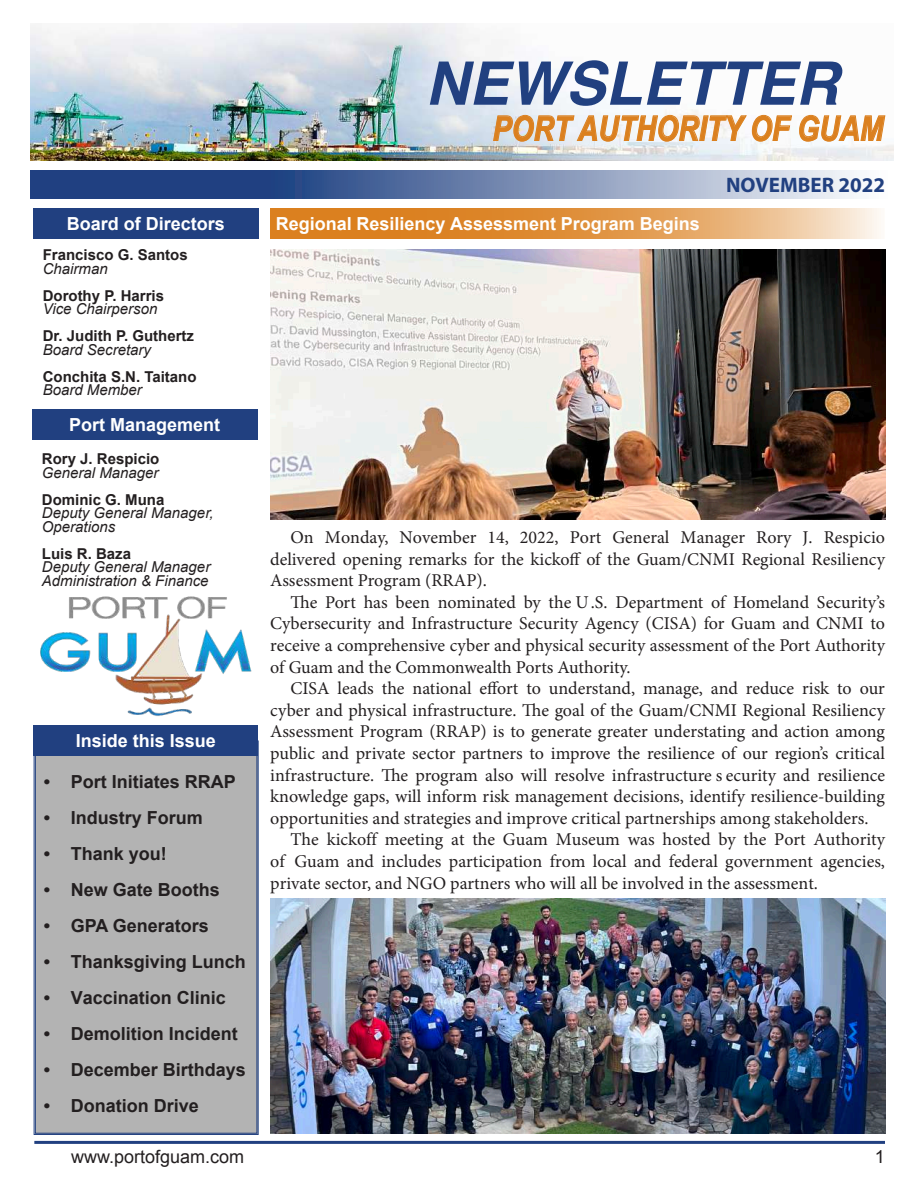
<style>
.page{position:relative;width:918px;height:1188px;background:#fff}
.page>*{position:absolute;margin:0;border:0;box-sizing:border-box;transform-origin:0 0}
.t1{font:italic 700 60px "Helvetica";color:#214080}
.t2{font:italic 700 34.5px "Arial Narrow";color:#db801f}
.t3{font:700 21px "Myriad Pro";color:#214080}
.t4{font:18px/21.6px "Minion Pro";color:#231f20;text-align:justify}
.t5{font:700 18px "Arial";color:#231f20}
.t6{font:700 18px "Arial";color:#fff}
.t7{font:700 18px "Arial";color:#231f20}
.t8{font:18px "Arial";color:#231f20}
.t9{font:italic 15px/13.5px "Arial";color:#231f20}
.t10{font:700 15px "Arial";color:#231f20}
.s1{font-style:inherit}
</style>
<div class="page">
<svg style="left:31px;top:171px;width:826px;height:27px;background:#6a80ab"></svg>
<img style="left:31px;top:23px;width:862px;height:137px">
<div style="left:33px;top:208px;width:225px;height:31px;background:#214080"></div>
<div style="left:32px;top:409px;width:225px;height:31px;background:#214080"></div>
<img style="left:40px;top:596px;width:212px;height:120px">
<hr style="left:34px;top:1141px;width:851px;height:3px;background:#214080">
<svg style="left:34px;top:756px;width:224px;height:379px;background:#abadb1"></svg>
<div style="left:35px;top:742px;width:222px;height:391px;border:1px solid #214080"></div>
<div style="left:34px;top:725px;width:224px;height:31px;background:#214080"></div>
<svg style="left:270px;top:208px;width:611px;height:31px;background:#e39e54"></svg>
<img style="left:270px;top:250px;width:615px;height:270px">
<img style="left:270px;top:899px;width:615px;height:235px">
<p class="t6" style="left:67px;top:212px;width:160px">Board of Directors</p>
<p class="t10" style="left:43px;top:245px;width:147px">Francisco G. Santos</p>
<p class="t9" style="left:43px;top:262px;width:67px">Chairman</p>
<p class="t10" style="left:43px;top:286px;width:123px">Dorothy P. Harris</p>
<p class="t9" style="left:43px;top:303px;width:116px">Vice Chairperson</p>
<p class="t10" style="left:43px;top:326px;width:153px">Dr. Judith P. Guthertz</p>
<p class="t9" style="left:43px;top:343px;width:110px">Board Secretary</p>
<p class="t10" style="left:43px;top:367px;width:155px">Conchita S.N. Taitano</p>
<p class="t9" style="left:43px;top:384px;width:101px">Board Member</p>
<p class="t6" style="left:69px;top:413px;width:153px">Port Management</p>
<p class="t10" style="left:42px;top:449px;width:119px">Rory J. Respicio</p>
<p class="t9" style="left:42px;top:466px;width:118px">General Manager</p>
<p class="t10" style="left:42px;top:490px;width:124px">Dominic G. Muna</p>
<p class="t9" style="left:42px;top:507px;width:173px">Deputy General Manager,<br>Operations</p>
<p class="t10" style="left:42px;top:544px;width:91px">Luis R. Baza</p>
<p class="t9" style="left:42px;top:561px;width:170px">Deputy General Manager<br>Administration &amp; Finance</p>
<p class="t6" style="left:76px;top:729px;width:142px">Inside this Issue</p>
<p class="t5" style="left:44px;top:770px;width:194px">• Port Initiates RRAP</p>
<p class="t7" style="left:44px;top:805px;width:161px"><span class="s1">•</span> Industry Forum</p>
<p class="t7" style="left:44px;top:841px;width:125px"><span class="s1">•</span> Thank you!</p>
<p class="t5" style="left:44px;top:878px;width:178px">• New Gate Booths</p>
<p class="t5" style="left:44px;top:914px;width:167px">• GPA Generators</p>
<p class="t5" style="left:44px;top:950px;width:204px">• Thanksgiving Lunch</p>
<p class="t5" style="left:44px;top:986px;width:184px">• Vaccination Clinic</p>
<p class="t5" style="left:44px;top:1022px;width:196px">• Demolition Incident</p>
<p class="t7" style="left:44px;top:1057px;width:204px"><span class="s1">•</span> December Birthdays</p>
<p class="t7" style="left:44px;top:1093px;width:157px"><span class="s1">• D</span>onation Drive</p>
<p class="t8" style="left:71px;top:1145px;width:175px">www.portofguam.com</p>
<h1 class="t1" style="left:425px;top:47px;width:415px">NEWSLETTER</h1>
<h2 class="t2" style="left:493px;top:102px;width:392px">PORT AUTHORITY OF GUAM</h2>
<p class="t3" style="left:726px;top:172px;width:160px">NOVEMBER 2022</p>
<p class="t6" style="left:276px;top:211px;width:426px"><span class="s1">R</span>egional Resiliency Assessment Program <span class="s1">Begins</span></p>
<p class="t4" style="left:270px;top:527px;width:616px;text-indent:20px">On Monday, November 14, 2022, Port General Manager Rory J. Respicio delivered opening remarks for the kickoff of the Guam/CNMI Regional Resiliency Assessment Program (RRAP).</p>
<p class="t4" style="left:270px;top:591px;width:616px;text-indent:20px">The Port has been nominated by the U.S. Department of Homeland Security’s Cybersecurity and Infrastructure Security Agency (CISA) for Guam and CNMI to receive a comprehensive cyber and physical security assessment of the Port Authority of Guam and the Commonwealth Ports Authority.</p>
<p class="t4" style="left:291px;top:678px;width:596px">CISA leads the national effort to understand, manage, and reduce risk to our</p>
<p class="t4" style="left:270px;top:699px;width:616px">cyber and physical infrastructure. The goal of the Guam/CNMI Regional Resiliency</p>
<p class="t4" style="left:270px;top:721px;width:616px">Assessment Program (RRAP) is to generate greater understating and action among</p>
<p class="t4" style="left:270px;top:743px;width:616px">public and private sector partners to improve the resilience of our region’s critical</p>
<p class="t4" style="left:270px;top:764px;width:616px">infrastructure. The program also will resolve infrastructure s ecurity and resilience</p>
<p class="t4" style="left:270px;top:786px;width:616px">knowledge gaps, will inform risk management decisions, identify resilience-building</p>
<p class="t4" style="left:270px;top:807px;width:600px">opportunities and strategies and improve critical partnerships among stakeholders.</p>
<p class="t4" style="left:291px;top:829px;width:596px">The kickoff meeting at the Guam Museum was hosted by the Port Authority</p>
<p class="t4" style="left:270px;top:851px;width:616px">of Guam and includes participation from local and federal government agencies,</p>
<p class="t4" style="left:270px;top:872px;width:549px">private sector, and NGO partners who will all be involved in the assessment.</p>
<p class="t8" style="left:875px;top:1145px;width:12px">1</p>
</div>
